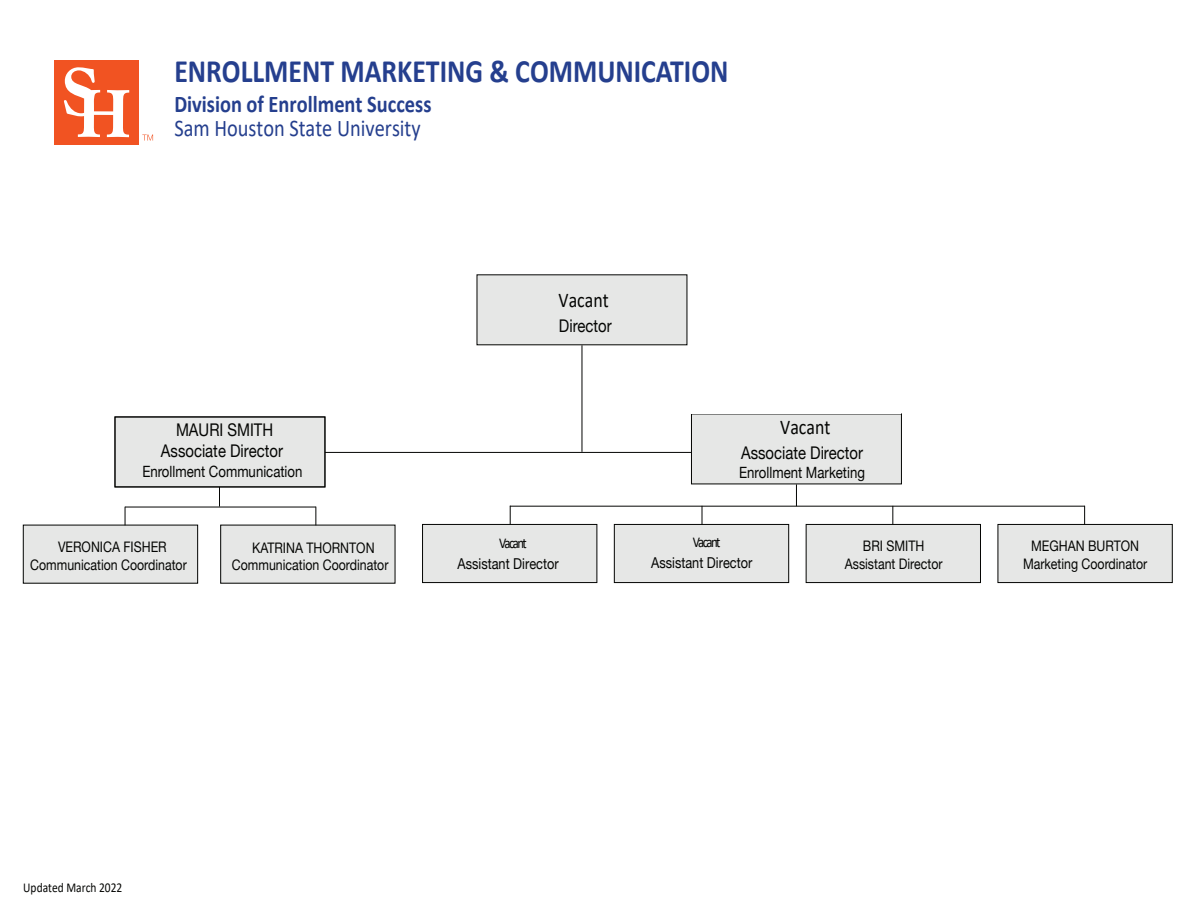
<style>
.page{position:relative;width:1188px;height:918px;background:#fff}
.page>*{position:absolute;margin:0;border:0;box-sizing:border-box;transform-origin:0 0}
.t1{font:700 32.7px "Calibri";color:#253f8e;scale:.85 1}
.t2{font:700 24px "Calibri";color:#253f8e;scale:.85 1}
.t3{font:24px "Calibri";color:#253f8e;scale:.85 1}
.t4{font:21px "Calibri";color:#040503;scale:.85 1}
.t5{font:17.55px/21px "Helvetica Neue";color:#040503;text-align:center;scale:.85 1}
.t6{font:15.6px "Helvetica Neue";color:#040503;scale:.85 1}
.t7{font:15px "Helvetica Neue";color:#040503;scale:.85 1}
.t8{font:15px "Calibri";letter-spacing:-.125em;color:#040503;scale:.85 1}
.t9{font:14.55px/17.4px "Helvetica Neue";color:#040503;text-align:center;scale:.85 1}
.t10{font:13.5px "Calibri";color:#040503;scale:.85 1}
</style>
<div class="page">
<div style="left:477px;top:275px;width:210px;height:70px;background:#e6e7e6"></div>
<div style="left:691px;top:414px;width:210px;height:70px;background:#e6e7e6"></div>
<div style="left:614px;top:524px;width:175px;height:59px;background:#e6e7e6"></div>
<div style="left:614px;top:524px;width:175px;height:59px;border:1px solid #040503"></div>
<div style="left:806px;top:524px;width:174px;height:59px;background:#e6e7e6"></div>
<div style="left:806px;top:524px;width:175px;height:59px;border:1px solid #040503"></div>
<div style="left:998px;top:524px;width:174px;height:59px;background:#e6e7e6"></div>
<div style="left:998px;top:524px;width:175px;height:59px;border:1px solid #040503"></div>
<div style="left:423px;top:524px;width:174px;height:59px;background:#e6e7e6"></div>
<div style="left:422px;top:524px;width:175px;height:59px;border:1px solid #040503"></div>
<div style="left:115px;top:417px;width:210px;height:70px;background:#e6e7e6"></div>
<div style="left:221px;top:525px;width:174px;height:58px;background:#e6e7e6"></div>
<div style="left:23px;top:525px;width:175px;height:58px;background:#e6e7e6"></div>
<div style="left:115px;top:417px;width:210px;height:70px;border:1px solid #040503"></div>
<svg style="left:796px;top:484px;width:1px;height:22px"></svg>
<svg style="left:1084px;top:507px;width:1px;height:18px"></svg>
<svg style="left:892px;top:507px;width:1px;height:17px"></svg>
<svg style="left:702px;top:507px;width:1px;height:18px"></svg>
<svg style="left:510px;top:507px;width:1px;height:17px"></svg>
<hr style="left:325px;top:452px;width:366px;height:1px;background:#040503">
<hr style="left:510px;top:506px;width:575px;height:1px;background:#040503">
<hr style="left:582px;top:345px;width:1px;height:107px;background:#040503">
<div style="left:54px;top:60px;width:85px;height:85px;background:#f15322"></div>
<svg style="left:64px;top:67px;width:65px;height:70px"></svg>
<svg style="left:144px;top:135px;width:9px;height:6px"></svg>
<svg style="left:219px;top:487px;width:1px;height:20px"></svg>
<svg style="left:315px;top:508px;width:1px;height:17px"></svg>
<svg style="left:125px;top:508px;width:1px;height:17px"></svg>
<hr style="left:125px;top:507px;width:191px;height:1px;background:#040503">
<h1 class="t1" style="left:174px;top:48px;width:653px">ENROLLMENT MARKETING &amp; COMMUNICATION</h1>
<h2 class="t2" style="left:174px;top:87px;width:304px">Division of Enrollment Success</h2>
<h2 class="t3" style="left:174px;top:112px;width:291px">Sam Houston State University</h2>
<p class="t5" style="left:161px;top:421px;width:145px">MAURI SMITH<br>Associate Director</p>
<p class="t6" style="left:142px;top:460px;width:190px">Enrollment Communication</p>
<h3 class="t4" style="left:559px;top:285px;width:60px">Vacant</h3>
<p class="t5" style="left:559px;top:316px;width:64px">Director</p>
<p class="t9" style="left:30px;top:539px;width:186px">VERONICA FISHER<br>Communication Coordinator</p>
<p class="t9" style="left:232px;top:540px;width:186px">KATRINA THORNTON<br>Communication Coordinator</p>
<p class="t8" style="left:499px;top:533px;width:34px">Vacant</p>
<p class="t7" style="left:458px;top:553px;width:120px">Assistant Director</p>
<h3 class="t4" style="left:780px;top:412px;width:60px">Vacant</h3>
<p class="t5" style="left:741px;top:444px;width:145px">Associate Director</p>
<p class="t6" style="left:739px;top:461px;width:150px">Enrollment Marketing</p>
<p class="t8" style="left:693px;top:531px;width:34px">Vacant</p>
<p class="t7" style="left:651px;top:552px;width:120px">Assistant Director</p>
<p class="t9" style="left:845px;top:538px;width:116px">BRI SMITH<br>Assistant Director</p>
<p class="t9" style="left:1023px;top:538px;width:148px">MEGHAN BURTON<br>Marketing Coordinator</p>
<p class="t10" style="left:23px;top:878px;width:118px">Updated March 2022</p>
</div>
